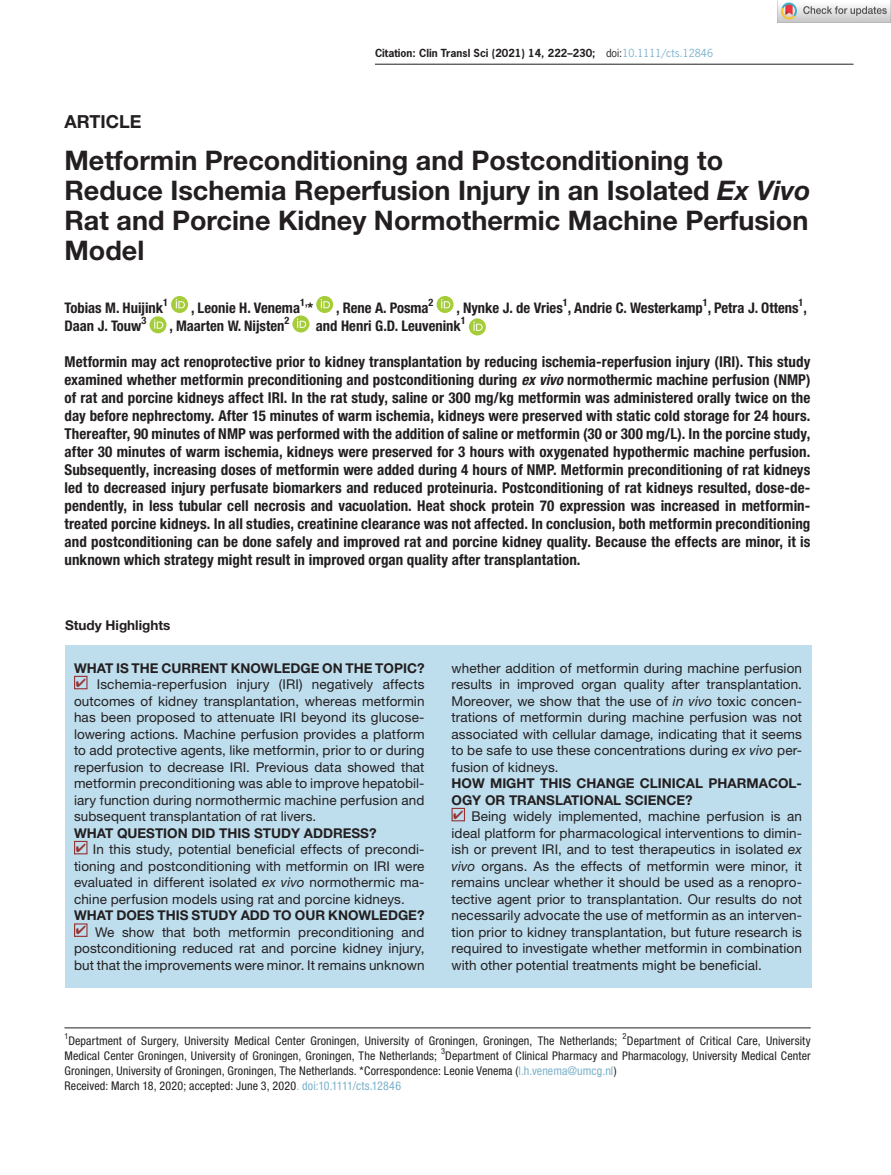
<style>
.page{position:relative;width:891px;height:1175px;background:#fff}
.page>*{position:absolute;margin:0;border:0;box-sizing:border-box;transform-origin:0 0}
.t1{font:700 27px/30px "Helvetica Neue LT Std";color:#231f20}
.t2{font:700 18px "Helvetica Neue LT Std";color:#231f20}
.t3{font:700 condensed 15px/18px "Helvetica Neue LT Std";letter-spacing:.005em;color:#231f20;text-align:justify}
.t4{font:700 condensed 14.7px "Helvetica Neue LT Std";color:#231f20}
.t5{font:13.5px/16.5px "Helvetica Neue LT Std";letter-spacing:.01em;color:#231f20;text-align:justify}
.t6{font:700 13.5px/16.5px "Helvetica Neue LT Std";color:#231f20}
.t7{font:condensed 12px/15px "Helvetica Neue LT Std";letter-spacing:.01em;color:#231f20}
.t8{font:700 10.5px "News Gothic Std";color:#231f20}
.t9{font:700 condensed 10.2px "Helvetica Neue LT Std";color:#231f20}
.s1{font-weight:400}
.s2{font-weight:400;color:#7cb1ca}
.s3{font-style:italic}
.s4{color:#7cb1ca}
</style>
<div class="page">
<hr style="left:375px;top:64px;width:479px;height:1px;background:#231f20">
<svg style="left:171px;top:296px;width:17px;height:17px"></svg>
<svg style="left:176px;top:299px;width:9px;height:9px"></svg>
<svg style="left:316px;top:296px;width:17px;height:17px"></svg>
<svg style="left:321px;top:299px;width:9px;height:9px"></svg>
<svg style="left:437px;top:296px;width:17px;height:17px"></svg>
<svg style="left:441px;top:299px;width:9px;height:9px"></svg>
<div style="left:150px;top:316px;width:17px;height:17px;background:#a5cd39;border-radius:50%"></div>
<svg style="left:154px;top:319px;width:9px;height:10px"></svg>
<div style="left:292px;top:315px;width:17px;height:17px;background:#a5cd39;border-radius:50%"></div>
<svg style="left:297px;top:318px;width:9px;height:10px"></svg>
<div style="left:469px;top:318px;width:17px;height:17px;background:#a5cd39;border-radius:50%"></div>
<svg style="left:473px;top:321px;width:10px;height:10px"></svg>
<hr style="left:64px;top:1027px;width:747px;height:1px;background:#231f20">
<div style="left:65px;top:602px;width:746px;height:386px;background:#bedded"></div>
<div style="left:53px;top:599px;width:770px;height:45px;background:#fff"></div>
<div style="left:74px;top:676px;width:14px;height:13px;border:1px solid #943433"></div>
<div style="left:74px;top:841px;width:14px;height:13px;border:1px solid #943433"></div>
<div style="left:74px;top:923px;width:14px;height:14px;border:1px solid #943433"></div>
<div style="left:452px;top:808px;width:13px;height:13px;border:1px solid #943433"></div>
<img style="left:777px;top:0;width:114px;height:22px">
<p class="t8" style="left:375px;top:46px;width:340px">Citation: Clin Transl Sci (2021) 14, 222–230; <span class="s1">doi:</span><span class="s2">10.1111/cts.12846</span></p>
<h2 class="t2" style="left:64px;top:111px;width:78px">ARTICLE</h2>
<h1 class="t1" style="left:64px;top:145px;width:748px">Metformin Preconditioning and Postconditioning to Reduce Ischemia Reperfusion Injury in an Isolated <span class="s3">Ex Vivo </span>Rat and Porcine Kidney Normothermic Machine Perfusion Model</h1>
<p class="t4" style="left:64px;top:299px;width:105px">Tobias M. Huijink<sup>1</sup></p>
<p class="t4" style="left:191px;top:299px;width:124px">, Leonie H. Venema<sup>1,</sup>*</p>
<p class="t4" style="left:336px;top:299px;width:99px">, Rene A. Posma<sup>2</sup></p>
<p class="t4" style="left:457px;top:299px;width:352px">, Nynke J. de Vries<sup>1</sup>, Andrie C. Westerkamp<sup>1</sup>, Petra J. Ottens<sup>1</sup>,</p>
<p class="t4" style="left:64px;top:317px;width:79px">Daan J. Touw</p>
<p class="t9" style="left:142px;top:314px;width:6px">3</p>
<p class="t4" style="left:170px;top:317px;width:121px">, Maarten W. Nijsten<sup>2</sup></p>
<p class="t4" style="left:316px;top:317px;width:151px">and Henri G.D. Leuvenink<sup>1</sup></p>
<p class="t3" style="left:65px;top:352px;width:748px">Metformin may act renoprotective prior to kidney transplantation by reducing ischemia-reperfusion injury (IRI). This study examined whether metformin preconditioning and postconditioning during <span class="s3">ex vivo</span> normothermic machine perfusion (NMP) of rat and porcine kidneys affect IRI. In the rat study, saline or 300 mg/kg metformin was administered orally twice on the day before nephrectomy. After 15 minutes of warm ischemia, kidneys were preserved with static cold storage for 24 hours.<br>Thereafter, 90 minutes of NMP was performed with the addition of saline or metformin (30 or 300 mg/L). In the porcine study, after 30 minutes of warm ischemia, kidneys were preserved for 3 hours with oxygenated hypothermic machine perfusion.<br>Subsequently, increasing doses of metformin were added during 4 hours of NMP. Metformin preconditioning of rat kidneys led to decreased injury perfusate biomarkers and reduced proteinuria. Postconditioning of rat kidneys resulted, dose-de&shy;pendently, in less tubular cell necrosis and vacuolation. Heat shock protein 70 expression was increased in metformin&shy;treated porcine kidneys. In all studies, creatinine clearance was not affected. In conclusion, both metformin preconditioning and postconditioning can be done safely and improved rat and porcine kidney quality. Because the effects are minor, it is unknown which strategy might result in improved organ quality after transplantation.</p>
<p class="t6" style="left:65px;top:616px;width:107px">Study Highlights</p>
<p class="t6" style="left:74px;top:659px;width:352px">WHAT IS THE CURRENT KNOWLEDGE ON THE TOPIC?</p>
<p class="t5" style="left:74px;top:676px;width:352px"><sup>✔</sup> Ischemia-reperfusion injury (IRI) negatively affects outcomes of kidney transplantation, whereas metformin has been proposed to attenuate IRI beyond its glucose&shy;lowering actions. Machine perfusion provides a platform to add protective agents, like metformin, prior to or during reperfusion to decrease IRI. Previous data showed that metformin preconditioning was able to improve hepatobil&shy;iary function during normothermic machine perfusion and subsequent transplantation of rat livers.</p>
<p class="t6" style="left:74px;top:824px;width:304px">WHAT QUESTION DID THIS STUDY ADDRESS?</p>
<p class="t5" style="left:74px;top:841px;width:352px"><sup>✔</sup> In this study, potential beneficial effects of precondi&shy;tioning and postconditioning with metformin on IRI were evaluated in different isolated <span class="s3">ex vivo</span> normothermic ma&shy;chine perfusion models using rat and porcine kidneys.</p>
<p class="t6" style="left:74px;top:907px;width:352px">WHAT DOES THIS STUDY ADD TO OUR KNOWLEDGE?</p>
<p class="t5" style="left:74px;top:923px;width:352px"><sup>✔</sup> We show that both metformin preconditioning and postconditioning reduced rat and porcine kidney injury, but that the improvements were minor. It remains unknown</p>
<p class="t5" style="left:452px;top:659px;width:352px">whether addition of metformin during machine perfusion results in improved organ quality after transplantation.<br>Moreover, we show that the use of <span class="s3">in vivo</span> toxic concen&shy;trations of metformin during machine perfusion was not associated with cellular damage, indicating that it seems to be safe to use these concentrations during <span class="s3">ex vivo</span> per&shy;fusion of kidneys.</p>
<p class="t6" style="left:452px;top:775px;width:352px">HOW MIGHT THIS CHANGE CLINICAL PHARMACOL-<br>OGY OR TRANSLATIONAL SCIENCE?</p>
<p class="t5" style="left:452px;top:808px;width:352px"><sup>✔</sup> Being widely implemented, machine perfusion is an ideal platform for pharmacological interventions to dimin&shy;ish or prevent IRI, and to test therapeutics in isolated <span class="s3">ex vivo</span> organs. As the effects of metformin were minor, it remains unclear whether it should be used as a renopro&shy;tective agent prior to transplantation. Our results do not necessarily advocate the use of metformin as an interven&shy;tion prior to kidney transplantation, but future research is required to investigate whether metformin in combination with other potential treatments might be beneficial.</p>
<p class="t7" style="left:64px;top:1032px;width:748px"><sup>1</sup>Department of Surgery, University Medical Center Groningen, University of Groningen, Groningen, The Netherlands; <sup>2</sup>Department of Critical Care, University Medical Center Groningen, University of Groningen, Groningen, The Netherlands; <sup>3</sup>Department of Clinical Pharmacy and Pharmacology, University Medical Center Groningen, University of Groningen, Groningen, The Netherlands. *Correspondence: Leonie Venema (<span class="s4">l.h.venema@umcg.nl</span>)<br>Received: March 18, 2020; accepted: June 3, 2020<span class="s4">. doi:10.1111/cts.12846</span></p>
</div>
